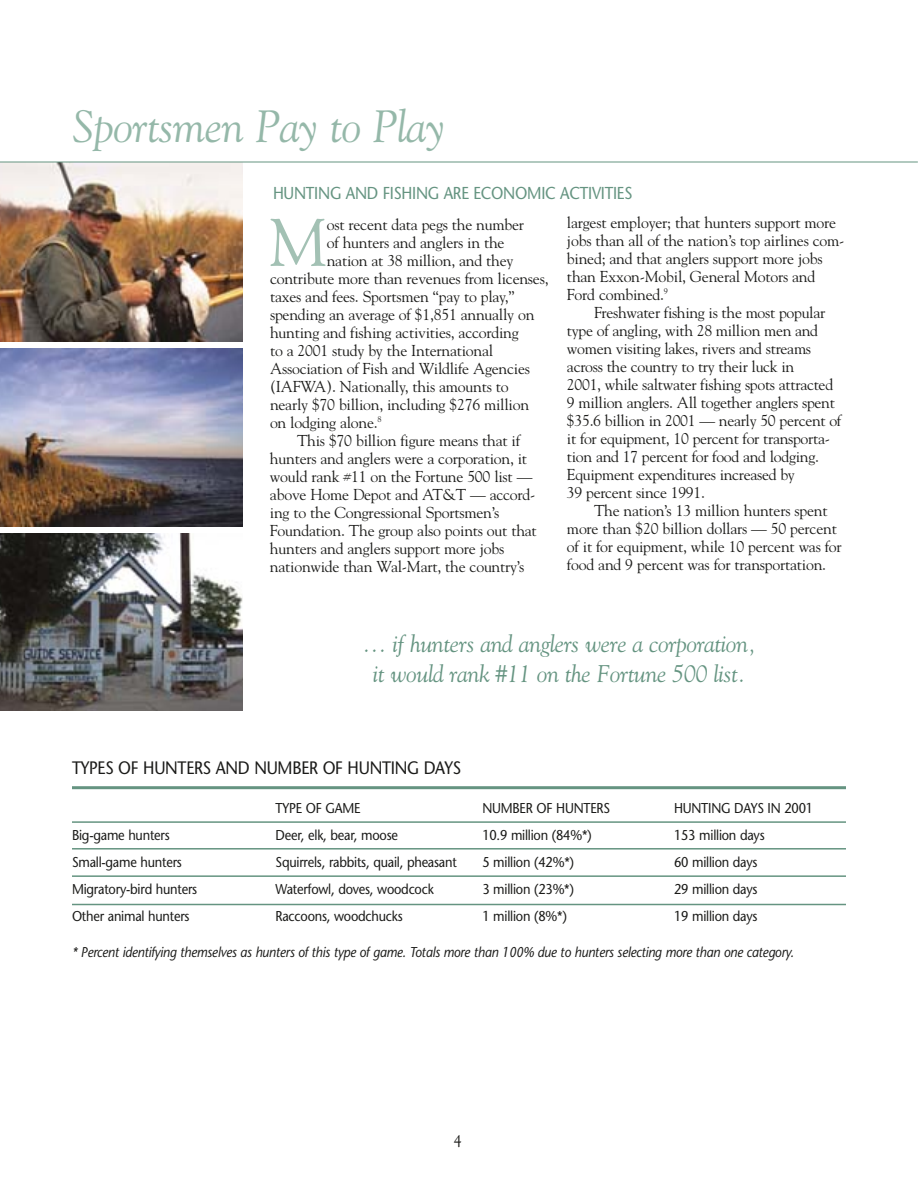
<style>
.page{position:relative;width:918px;height:1188px;background:#fff}
.page>*{position:absolute;margin:0;border:0;box-sizing:border-box;transform-origin:0 0}
.t1{font:66.75px "Goudy";color:#a3c1b4}
.t2{font:italic 45px "Goudy";letter-spacing:-.015em;color:#95b8a9}
.t3{font:italic 24px/30px "Goudy";letter-spacing:-.015em;color:#659481;text-align:center}
.t4{font:18px "Stone Sans";letter-spacing:-.015em;color:#1b1b19;scale:.9 1}
.t5{font:17.25px "Stone Sans";letter-spacing:-.015em;color:#659481;scale:.9 1}
.t6{font:15.75px/18px "Goudy";letter-spacing:-.015em;color:#1b1b19}
.t7{font:14.25px "Stone Sans";letter-spacing:-.015em;color:#1b1b19;scale:.9 1}
.t8{font:italic 14.25px "Stone Sans";letter-spacing:-.015em;color:#1b1b19;scale:.9 1}
</style>
<div class="page">
<img style="left:0;top:163px;width:243px;height:178px">
<img style="left:0;top:349px;width:243px;height:177px">
<img style="left:0;top:533px;width:243px;height:178px">
<hr style="left:72px;top:786px;width:774px;height:3px;background:#659481">
<hr style="left:72px;top:821px;width:774px;height:2px;background:#659481">
<hr style="left:72px;top:848px;width:774px;height:2px;background:#659481">
<hr style="left:72px;top:875px;width:774px;height:2px;background:#659481">
<hr style="left:72px;top:904px;width:774px;height:1px;background:#659481">
<hr style="left:0;top:162px;width:918px;height:1px;background:#659481">
<h2 class="t2" style="left:72px;top:108px;width:375px">Sportsmen Pay to Play</h2>
<p class="t5" style="left:273px;top:187px;width:401px">HUNTING AND FISHING ARE ECONOMIC ACTIVITIES</p>
<h1 class="t1" style="left:269px;top:216px;width:61px">M</h1>
<p class="t6" style="left:327px;top:217px;width:199px">ost recent data pegs the number</p>
<p class="t6" style="left:327px;top:235px;width:179px">of hunters and anglers in the</p>
<p class="t6" style="left:327px;top:253px;width:188px">nation at 38 million, and they</p>
<p class="t6" style="left:270px;top:271px;width:280px">contribute more than revenues from licenses,</p>
<p class="t6" style="left:270px;top:289px;width:246px">taxes and fees. Sportsmen “pay to play,”</p>
<p class="t6" style="left:270px;top:307px;width:266px">spending an average of $1,851 annually on</p>
<p class="t6" style="left:270px;top:325px;width:250px">hunting and fishing activities, according</p>
<p class="t6" style="left:270px;top:343px;width:225px">to a 2001 study by the International</p>
<p class="t6" style="left:270px;top:361px;width:262px">Association of Fish and Wildlife Agencies</p>
<p class="t6" style="left:270px;top:379px;width:240px">(IAFWA). Nationally, this amounts to</p>
<p class="t6" style="left:270px;top:397px;width:261px">nearly $70 billion, including $276 million</p>
<p class="t6" style="left:270px;top:415px;width:113px">on lodging alone.<sup>8</sup></p>
<p class="t6" style="left:297px;top:433px;width:225px">This $70 billion figure means that if</p>
<p class="t6" style="left:270px;top:451px;width:259px">hunters and anglers were a corporation, it</p>
<p class="t6" style="left:270px;top:469px;width:264px">would rank #11 on the Fortune 500 list —</p>
<p class="t6" style="left:270px;top:487px;width:267px">above Home Depot and AT&amp;T — accord-</p>
<p class="t6" style="left:270px;top:505px;width:231px">ing to the Congressional Sportsmen’s</p>
<p class="t6" style="left:270px;top:523px;width:268px">Foundation. The group also points out that</p>
<p class="t6" style="left:270px;top:541px;width:236px">hunters and anglers support more jobs</p>
<p class="t6" style="left:270px;top:559px;width:256px">nationwide than Wal-Mart, the country’s</p>
<p class="t6" style="left:567px;top:214px;width:279px">largest employer; that hunters support more jobs than all of the nation’s top airlines com&shy;bined; and that anglers support more jobs than Exxon-Mobil, General Motors and Ford combined.<sup>9</sup></p>
<p class="t6" style="left:567px;top:304px;width:276px;text-indent:27px">Freshwater fishing is the most popular type of angling, with 28 million men and women visiting lakes, rivers and streams across the country to try their luck in<br>2001, while saltwater fishing spots attracted 9 million anglers. All together anglers spent $35.6 billion in 2001 — nearly 50 percent of it for equipment, 10 percent for transporta&shy;tion and 17 percent for food and lodging.<br>Equipment expenditures increased by<br>39 percent since 1991.</p>
<p class="t6" style="left:567px;top:503px;width:276px;text-indent:27px">The nation’s 13 million hunters spent more than $20 billion dollars — 50 percent of it for equipment, while 10 percent was for food and 9 percent was for transportation.</p>
<h3 class="t3" style="left:363px;top:631px;width:395px">… if hunters and anglers were a corporation, it would rank #11 on the Fortune 500 list.</h3>
<p class="t4" style="left:72px;top:760px;width:434px">TYPES OF HUNTERS AND NUMBER OF HUNTING DAYS</p>
<p class="t7" style="left:276px;top:802px;width:96px">TYPE OF GAME</p>
<p class="t7" style="left:482px;top:802px;width:143px">NUMBER OF HUNTERS</p>
<p class="t7" style="left:674px;top:802px;width:156px">HUNTING DAYS IN 2001</p>
<p class="t7" style="left:72px;top:829px;width:110px">Big-game hunters</p>
<p class="t7" style="left:276px;top:829px;width:138px">Deer, elk, bear, moose</p>
<p class="t7" style="left:482px;top:829px;width:123px">10.9 million (84%*)</p>
<p class="t7" style="left:674px;top:829px;width:102px">153 million days</p>
<p class="t7" style="left:72px;top:856px;width:124px">Small-game hunters</p>
<p class="t7" style="left:276px;top:856px;width:203px">Squirrels, rabbits, quail, pheasant</p>
<p class="t7" style="left:482px;top:856px;width:103px">5 million (42%*)</p>
<p class="t7" style="left:674px;top:856px;width:94px">60 million days</p>
<p class="t7" style="left:72px;top:883px;width:141px">Migratory-bird hunters</p>
<p class="t7" style="left:276px;top:883px;width:177px">Waterfowl, doves, woodcock</p>
<p class="t7" style="left:482px;top:883px;width:103px">3 million (23%*)</p>
<p class="t7" style="left:674px;top:883px;width:94px">29 million days</p>
<p class="t7" style="left:72px;top:910px;width:132px">Other animal hunters</p>
<p class="t7" style="left:276px;top:910px;width:143px">Raccoons, woodchucks</p>
<p class="t7" style="left:482px;top:910px;width:95px">1 million (8%*)</p>
<p class="t7" style="left:674px;top:910px;width:94px">19 million days</p>
<p class="t8" style="left:72px;top:946px;width:804px">* Percent identifying themselves as hunters of this type of game. Totals more than 100% due to hunters selecting more than one category.</p>
<p class="t6" style="left:454px;top:1132px;width:9px">4</p>
</div>
